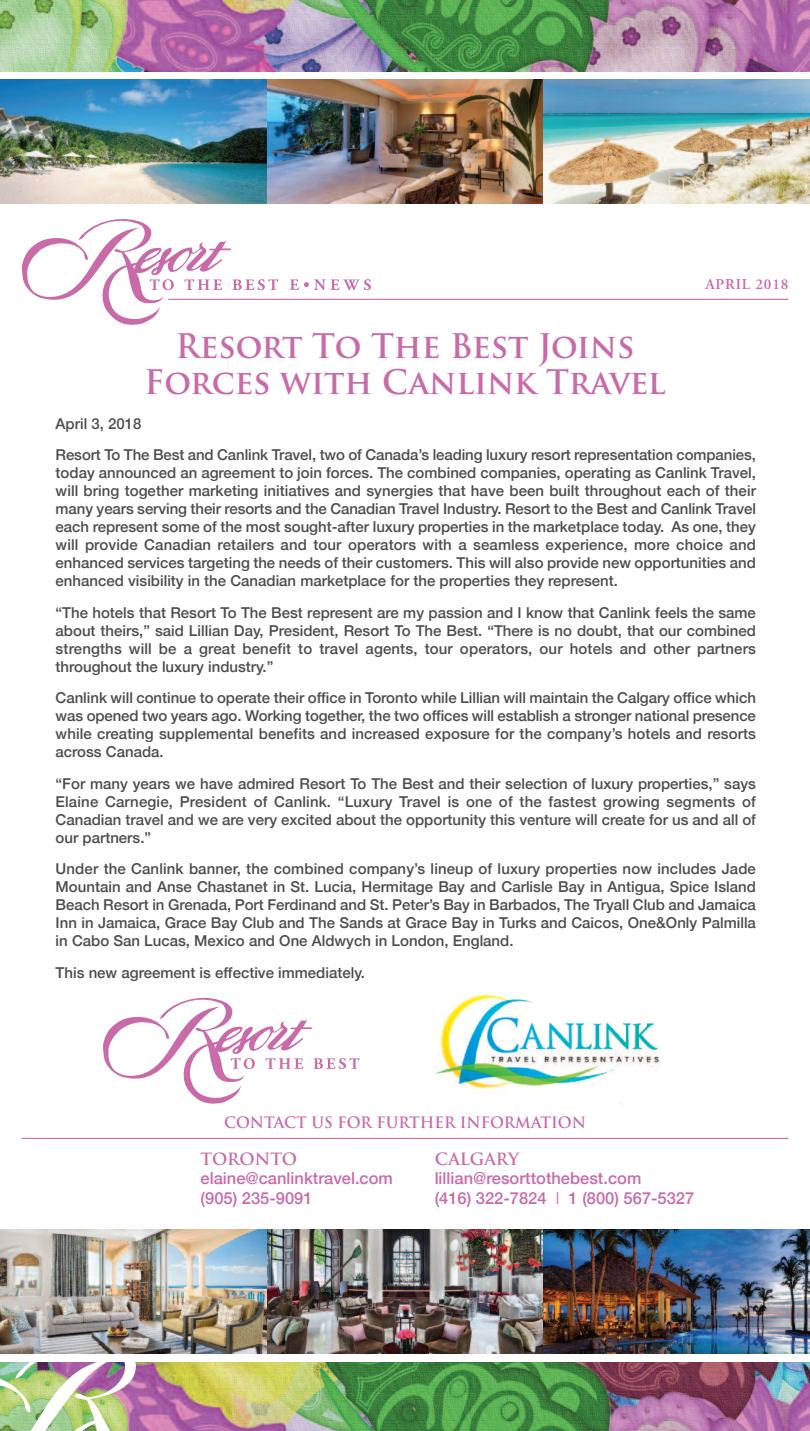
<style>
.page{position:relative;width:810px;height:1431px;background:#fff}
.page>*{position:absolute;margin:0;border:0;box-sizing:border-box;transform-origin:0 0}
.t1{font:700 33px/36px "Trajan Pro";color:#c96aa9;text-align:center}
.t2{font:500 16.5px/19.5px "Helvetica Neue";color:#c96aa9}
.t3{font:700 16.5px "Trajan";letter-spacing:-.005em;color:#c96aa9}
.t4{font:700 15.3px "Trajan Pro";letter-spacing:-.005em;color:#c96aa9}
.t5{font:500 15px/18px "Helvetica Neue";color:rgb(35 31 32/.8);text-align:justify}
.t6{font:600 15px "Adobe Garamond";letter-spacing:.05em;color:#c96aa9}
.s1{font-weight:300}
</style>
<div class="page">
<img style="left:0;top:79px;width:267px;height:124px">
<img style="left:543px;top:79px;width:267px;height:124px">
<img style="left:267px;top:79px;width:276px;height:124px">
<img style="left:0;top:1229px;width:267px;height:124px">
<img style="left:543px;top:1229px;width:267px;height:124px">
<img style="left:267px;top:1229px;width:276px;height:124px">
<img style="left:0;top:0;width:810px;height:71px">
<img style="left:156px;top:1362px;width:654px;height:69px">
<svg style="left:22px;top:219px;width:256px;height:106px"></svg>
<svg style="left:290px;top:279px;width:81px;height:11px"></svg>
<hr style="left:168px;top:299px;width:620px;height:1px;background:#c96aa9">
<img style="left:0;top:1362px;width:156px;height:69px">
<hr style="left:22px;top:1138px;width:766px;height:1px;background:#c96aa9">
<svg style="left:103px;top:998px;width:256px;height:106px"></svg>
<img style="left:435px;top:993px;width:225px;height:112px">
<p class="t6" style="left:705px;top:278px;width:84px">APRIL 2018</p>
<h1 class="t1" style="left:144px;top:332px;width:523px">Resort To The Best Joins<br>Forces with Canlink Travel</h1>
<p class="t5" style="left:56px;top:407px;width:702px;line-height:31.5px">April 3, 2018<br>Resort To The Best and Canlink Travel, two of Canada’s leading luxury resort representation companies,</p>
<p class="t5" style="left:56px;top:464px;width:702px">today announced an agreement to join forces. The combined companies, operating as Canlink Travel, will bring together marketing initiatives and synergies that have been built throughout each of their many years serving their resorts and the Canadian Travel Industry. Resort to the Best and Canlink Travel each represent some of the most sought-after luxury properties in the marketplace today. As one, they will provide Canadian retailers and tour operators with a seamless experience, more choice and enhanced services targeting the needs of their customers. This will also provide new opportunities and enhanced visibility in the Canadian marketplace for the properties they represent.</p>
<p class="t5" style="left:56px;top:603px;width:702px">“The hotels that Resort To The Best represent are my passion and I know that Canlink feels the same about theirs,” said Lillian Day, President, Resort To The Best. “There is no doubt, that our combined strengths will be a great benefit to travel agents, tour operators, our hotels and other partners throughout the luxury industry.”</p>
<p class="t5" style="left:56px;top:689px;width:702px">Canlink will continue to operate their office in Toronto while Lillian will maintain the Calgary office which was opened two years ago. Working together, the two offices will establish a stronger national presence while creating supplemental benefits and increased exposure for the company’s hotels and resorts across Canada.</p>
<p class="t5" style="left:56px;top:774px;width:702px">“For many years we have admired Resort To The Best and their selection of luxury properties,” says Elaine Carnegie, President of Canlink. “Luxury Travel is one of the fastest growing segments of Canadian travel and we are very excited about the opportunity this venture will create for us and all of our partners.”</p>
<p class="t5" style="left:56px;top:860px;width:702px">Under the Canlink banner, the combined company’s lineup of luxury properties now includes Jade Mountain and Anse Chastanet in St. Lucia, Hermitage Bay and Carlisle Bay in Antigua, Spice Island Beach Resort in Grenada, Port Ferdinand and St. Peter’s Bay in Barbados, The Tryall Club and Jamaica Inn in Jamaica, Grace Bay Club and The Sands at Grace Bay in Turks and Caicos, One&amp;Only Palmilla in Cabo San Lucas, Mexico and One Aldwych in London, England.</p>
<p class="t5" style="left:56px;top:963px;width:311px">This new agreement is effective immediately.</p>
<p class="t4" style="left:224px;top:1116px;width:363px">CONTACT US FOR FURTHER INFORMATION</p>
<p class="t3" style="left:201px;top:1149px;width:98px">TORONTO</p>
<p class="t2" style="left:201px;top:1168px;width:194px">elaine@canlinktravel.com (905) 235-9091</p>
<p class="t3" style="left:435px;top:1149px;width:86px">CALGARY</p>
<p class="t2" style="left:435px;top:1168px;width:261px">lillian@resorttothebest.com<br>(416) 322-7824 <span class="s1">I</span> 1 (800) 567-5327</p>
</div>
